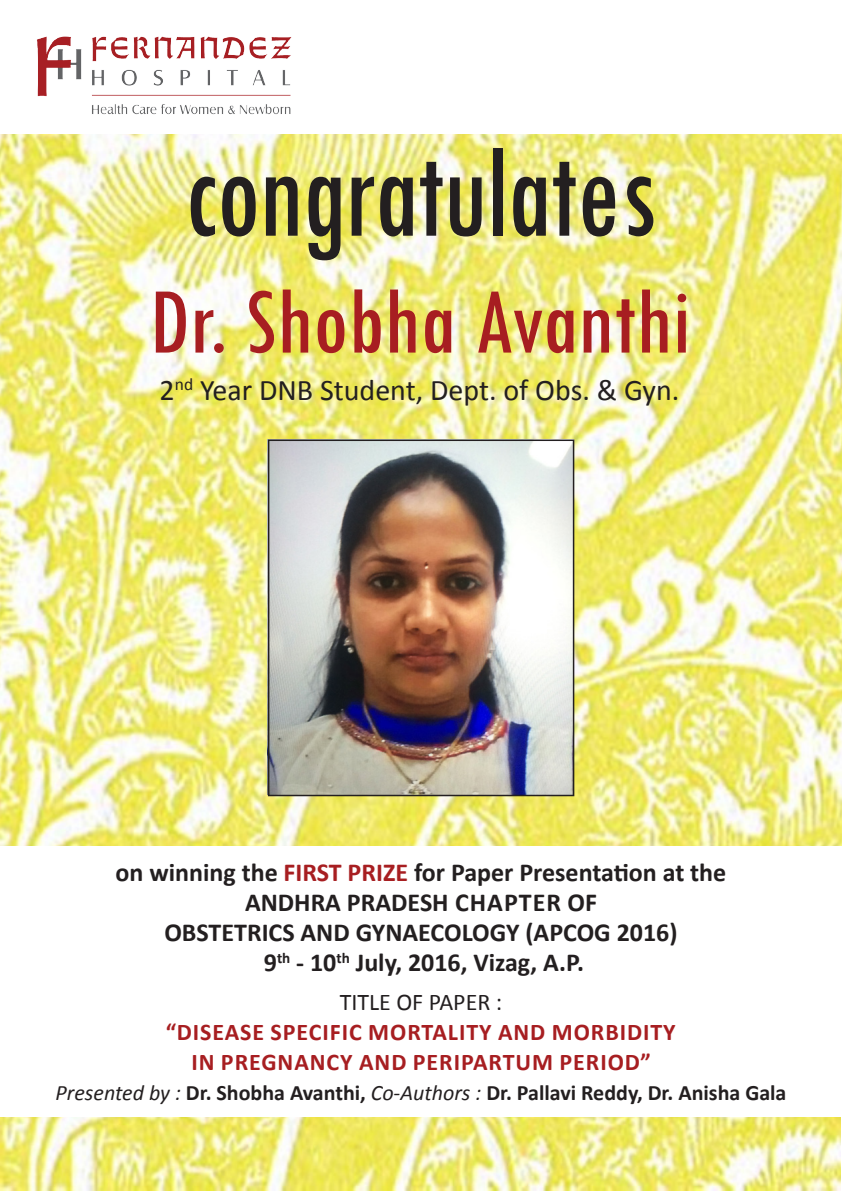
<style>
.page{position:relative;width:842px;height:1191px;background:#fff}
.page>*{position:absolute;margin:0;border:0;box-sizing:border-box;transform-origin:0 0}
.t1{font:condensed 136px "Tw Cen";letter-spacing:-.015em;color:#231f20;scale:.9 1}
.t2{font:condensed 98px "Tw Cen";color:#a71e21}
.t3{font:30px "Calibri";color:#231f20}
.t4{font:700 26px/30px "Calibri";color:#231f20;text-align:center}
.t5{font:700 24px/30px "Calibri";letter-spacing:.04em;color:#a71e21;text-align:center}
.t6{font:24px "Calibri";color:#231f20}
.t7{font:700 22px "Calibri";color:#231f20}
.s1{color:#a71e21}
.s2{font-weight:400;font-style:italic}
</style>
<div class="page">
<img style="left:0;top:135px;width:842px;height:711px">
<img style="left:1px;top:1117px;width:839px;height:73px">
<img style="left:37px;top:36px;width:255px;height:79px">
<img style="left:271px;top:442px;width:300px;height:351px">
<div style="left:268px;top:439px;width:306px;height:357px;border:2px solid #231f20"></div>
<p class="t1" style="left:185px;top:111px;width:527px">congratulates</p>
<p class="t2" style="left:149px;top:263px;width:543px">Dr. Shobha Avanthi</p>
<p class="t3" style="left:160px;top:371px;width:521px">2<sup>nd</sup> Year DNB Student, Dept. of Obs. &amp; Gyn.</p>
<p class="t4" style="left:116px;top:857px;width:612px">on winning the <span class="s1">FIRST PRIZE</span> for Paper Presentation at the<br>ANDHRA PRADESH CHAPTER OF<br>OBSTETRICS AND GYNAECOLOGY (APCOG 2016)</p>
<p class="t4" style="left:264px;top:947px;width:322px">9<sup>th</sup> - 10<sup>th</sup> July, 2016, Vizag, A.P.</p>
<p class="t6" style="left:340px;top:987px;width:164px">TITLE OF PAPER :</p>
<p class="t5" style="left:166px;top:1017px;width:511px">“DISEASE SPECIFIC MORTALITY AND MORBIDITY<br>IN PREGNANCY AND PERIPARTUM PERIOD”</p>
<p class="t7" style="left:56px;top:1078px;width:732px"><span class="s2">Presented by :</span> Dr. Shobha Avanthi, <span class="s2">Co-Authors :</span> Dr. Pallavi Reddy, Dr. Anisha Gala</p>
</div>
